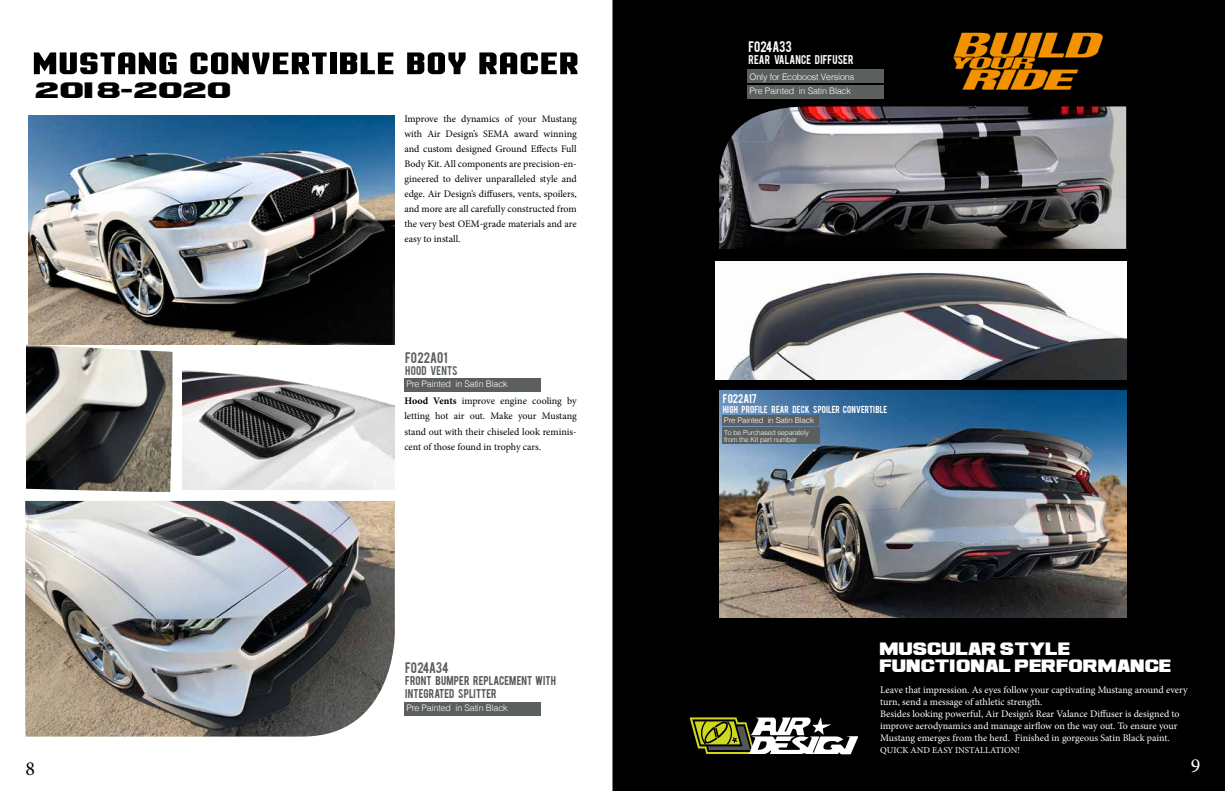
<style>
.page{position:relative;width:1225px;height:791px;background:#fff}
.page>*{position:absolute;margin:0;border:0;box-sizing:border-box;transform-origin:0 0}
.t1{font:700 43.5px "Motion Control Neue Lite";color:#000;scale:1.27 1}
.t2{font:20px "Minion Pro";color:#000}
.t3{font:20px "Minion Pro";color:#fff}
.t4{font:17.4px "Ash";color:#000;scale:1.27 1}
.t5{font:13.9px/17px "Ash";color:#fff;scale:.93 1}
.t6{font:12px "Bebas";color:#5b5f5d}
.t7{font:12px "Bebas";letter-spacing:-.01em;color:#fff}
.t8{font:10px/15px "Minion Pro";color:#000;text-align:justify}
.t9{font:10px/12px "Minion Pro";letter-spacing:-.005em;color:#fff}
.t10{font:10px/12px "Bebas";letter-spacing:.015em;color:#535759}
.t11{font:10px "Bebas";letter-spacing:.005em;color:#fff}
.t12{font:10px "Bebas";letter-spacing:.02em;color:#5b5f5d}
.t13{font:300 9px/14px "Helvetica";letter-spacing:-.02em;color:#fff}
.t14{font:9px "Minion Pro";color:#fff}
.t15{font:8px "Bebas";letter-spacing:.02em;color:#fff}
.t16{font:300 8px "Helvetica";letter-spacing:-.02em;color:#fff}
.t17{font:300 7px/7px "Helvetica";letter-spacing:-.02em;color:#fff}
.s1{font-weight:700}
</style>
<div class="page">
<div style="left:612px;top:0;width:613px;height:791px;background:#000"></div>
<img style="left:719px;top:391px;width:407px;height:226px">
<img style="left:719px;top:106px;width:407px;height:143px">
<img style="left:28px;top:115px;width:367px;height:230px">
<img style="left:182px;top:370px;width:213px;height:120px">
<img style="left:25px;top:501px;width:370px;height:235px">
<img style="left:26px;top:345px;width:146px;height:147px">
<img style="left:936px;top:26px;width:182px;height:78px">
<svg style="left:689px;top:717px;width:169px;height:37px"></svg>
<div style="left:404px;top:702px;width:137px;height:13px;background:#5b5f5d"></div>
<div style="left:404px;top:378px;width:137px;height:14px;background:#5b5f5d"></div>
<div style="left:722px;top:415px;width:96px;height:10px;background:#5b5f5d"></div>
<div style="left:747px;top:69px;width:137px;height:14px;background:#5b5f5d"></div>
<div style="left:747px;top:85px;width:137px;height:14px;background:#5b5f5d"></div>
<img style="left:715px;top:261px;width:411px;height:118px">
<div style="left:722px;top:427px;width:97px;height:17px;background:#5b5f5d"></div>
<h1 class="t1" style="left:32px;top:47px;width:432px">MUSTANG CONVERTIBLE BOY RACER</h1>
<h3 class="t4" style="left:36px;top:80px;width:156px">2018-2020</h3>
<p class="t8" style="left:404px;top:112px;width:174px">Improve the dynamics of your Mustang with Air Design’s SEMA award winning and custom designed Ground Effects Full Body Kit. All components are precision-en&shy;gineered to deliver unparalleled style and edge. Air Design’s diffusers, vents, spoilers, and more are all carefully constructed from the very best OEM-grade materials and are easy to install.</p>
<p class="t6" style="left:405px;top:349px;width:44px">FO22A01</p>
<p class="t12" style="left:405px;top:363px;width:54px">HOOD VENTS</p>
<p class="t13" style="left:406px;top:376px;width:103px">Pre Painted in Satin Black</p>
<p class="t8" style="left:404px;top:394px;width:174px"><span class="s1">Hood Vents</span> improve engine cooling by letting hot air out. Make your Mustang stand out with their chiseled look reminis&shy;cent of those found in trophy cars.</p>
<h2 class="t2" style="left:26px;top:755px;width:11px">8</h2>
<p class="t6" style="left:405px;top:659px;width:45px">FO24A34</p>
<p class="t10" style="left:405px;top:674px;width:152px">FRONT BUMPER REPLACEMENT WITH<br>INTEGRATED SPLITTER</p>
<p class="t13" style="left:406px;top:700px;width:103px">Pre Painted in Satin Black</p>
<p class="t7" style="left:748px;top:38px;width:45px">FO24A33</p>
<p class="t11" style="left:748px;top:52px;width:106px">REAR VALANCE DIFFUSER</p>
<p class="t13" style="left:749px;top:69px;width:106px">Only for Ecoboost Versions<br>Pre Painted in Satin Black</p>
<p class="t11" style="left:723px;top:391px;width:35px">FO22A17</p>
<p class="t15" style="left:723px;top:403px;width:166px">HIGH PROFILE REAR DECK SPOILER CONVERTIBLE</p>
<p class="t16" style="left:724px;top:414px;width:92px">Pre Painted in Satin Black</p>
<p class="t17" style="left:724px;top:428px;width:86px">To be Purchased separately from the Kit part number</p>
<h3 class="t5" style="left:880px;top:640px;width:315px">MUSCULAR STYLE<br>FUNCTIONAL PERFORMANCE</h3>
<p class="t9" style="left:880px;top:684px;width:309px">Leave that impression. As eyes follow your captivating Mustang around every turn, send a message of athletic strength.<br>Besides looking powerful, Air Design’s Rear Valance Diffuser is designed to improve aerodynamics and manage airflow on the way out. To ensure your Mustang emerges from the herd. Finished in gorgeous Satin Black paint.</p>
<p class="t14" style="left:880px;top:744px;width:141px">QUICK AND EASY INSTALLATION!</p>
<h2 class="t3" style="left:1190px;top:752px;width:11px">9</h2>
</div>
